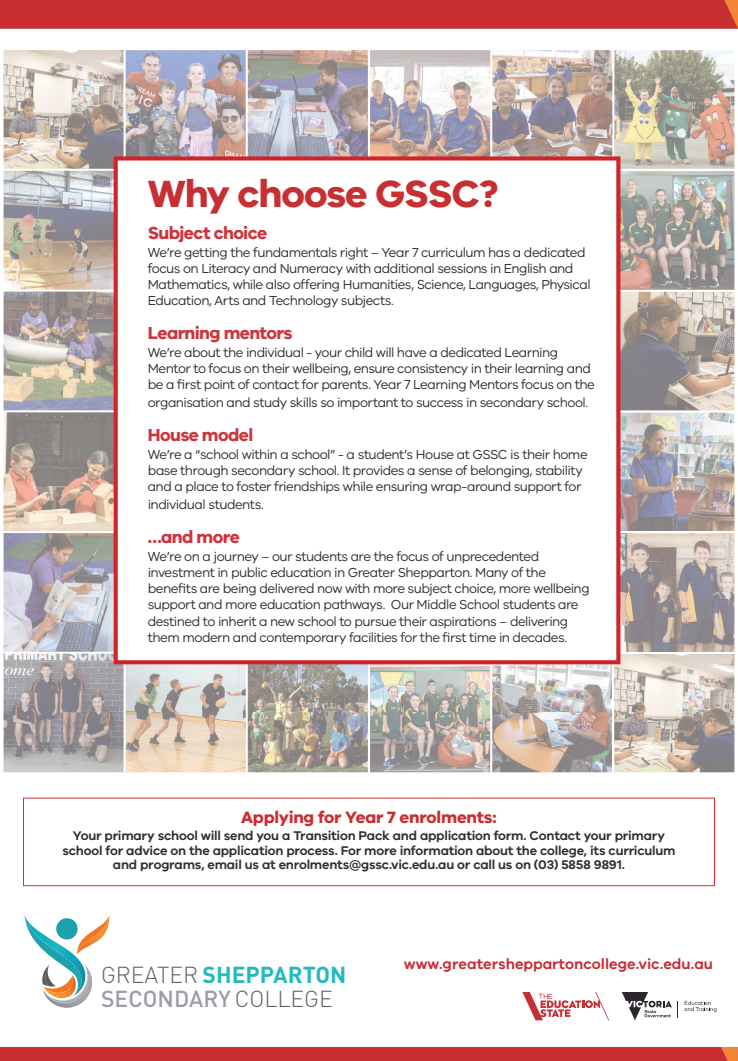
<style>
.page{position:relative;width:738px;height:1061px;background:#fff}
.page>*{position:absolute;margin:0;border:0;box-sizing:border-box;transform-origin:0 0}
.t1{font:700 39px "VIC";letter-spacing:-.035em;color:#c72f33}
.t2{font:300 22.8px/24.6px "DIN";color:#5e6168}
.t3{font:700 17.9px "VIC";letter-spacing:-.035em;color:#cb363e}
.t4{font:700 17px "VIC";letter-spacing:-.015em;color:#c72f33}
.t5{font:600 15px "VIC";color:#c72f33}
.t6{font:13.4px/16.1px "VIC";letter-spacing:-.04em;color:#312f30}
.t7{font:600 13px/14.2px "VIC";letter-spacing:-.015em;color:#312f30;text-align:center}
.s1{font-weight:700;color:#23b9c0}
.s2{font-weight:500;color:#9b9ca7}
</style>
<div class="page">
<img style="left:3px;top:50px;width:732px;height:723px">
<div style="left:0;top:0;width:737px;height:29px;background:#c72f33"></div>
<svg style="left:723px;top:0;width:14px;height:29px"></svg>
<svg style="left:24px;top:915px;width:68px;height:93px"></svg>
<img style="left:77px;top:915px;width:32px;height:39px">
<svg style="left:522px;top:992px;width:86px;height:28px"></svg>
<svg style="left:622px;top:992px;width:49px;height:28px"></svg>
<svg style="left:677px;top:1000px;width:38px;height:17px"></svg>
<svg style="left:23px;top:797px;width:691px;height:88px"></svg>
<div style="left:0;top:1046px;width:737px;height:14px;background:#c72f33"></div>
<svg style="left:720px;top:1046px;width:17px;height:14px"></svg>
<svg style="left:114px;top:156px;width:506px;height:508px"></svg>
<h1 class="t1" style="left:148px;top:170px;width:352px">Why choose GSSC?</h1>
<h3 class="t3" style="left:148px;top:222px;width:121px">Subject choice</h3>
<p class="t6" style="left:148px;top:244px;width:444px">We’re getting the fundamentals right – Year 7 curriculum has a dedicated focus on Literacy and Numeracy with additional sessions in English and Mathematics, while also offering Humanities, Science, Languages, Physical Education, Arts and Technology subjects.</p>
<h3 class="t3" style="left:148px;top:321px;width:146px">Learning mentors</h3>
<p class="t6" style="left:148px;top:344px;width:448px">We’re about the individual - your child will have a dedicated Learning<br>Mentor to focus on their wellbeing, ensure consistency in their learning and be a first point of contact for parents. Year 7 Learning Mentors focus on the</p>
<p class="t6" style="left:148px;top:394px;width:441px">organisation and study skills so important to success in secondary school.</p>
<h3 class="t3" style="left:148px;top:423px;width:107px">House model</h3>
<p class="t6" style="left:148px;top:446px;width:441px">We’re a “school within a school” - a student’s House at GSSC is their home base through secondary school. It provides a sense of belonging, stability and a place to foster friendships while ensuring wrap-around support for</p>
<p class="t6" style="left:148px;top:496px;width:117px">individual students.</p>
<h3 class="t3" style="left:148px;top:526px;width:94px">…and more</h3>
<p class="t6" style="left:148px;top:548px;width:443px">We’re on a journey – our students are the focus of unprecedented investment in public education in Greater Shepparton. Many of the benefits are being delivered now with more subject choice, more wellbeing support and more education pathways. Our Middle School students are destined to inherit a new school to pursue their aspirations – delivering them modern and contemporary facilities for the first time in decades.</p>
<p class="t4" style="left:241px;top:806px;width:257px">Applying for Year 7 enrolments:</p>
<p class="t7" style="left:62px;top:828px;width:614px">Your primary school will send you a Transition Pack and application form. Contact your primary school for advice on the application process. For more information about the college, its curriculum and programs, email us at enrolments@gssc.vic.edu.au or call us on (03) 5858 9891.</p>
<h2 class="t2" style="left:101px;top:961px;width:247px">GREATER <span class="s1">SHEPPARTON<br></span><span class="s2">SECONDARY</span> COLLEGE</h2>
<p class="t5" style="left:403px;top:954px;width:310px">www.greatersheppartoncollege.vic.edu.au</p>
</div>
